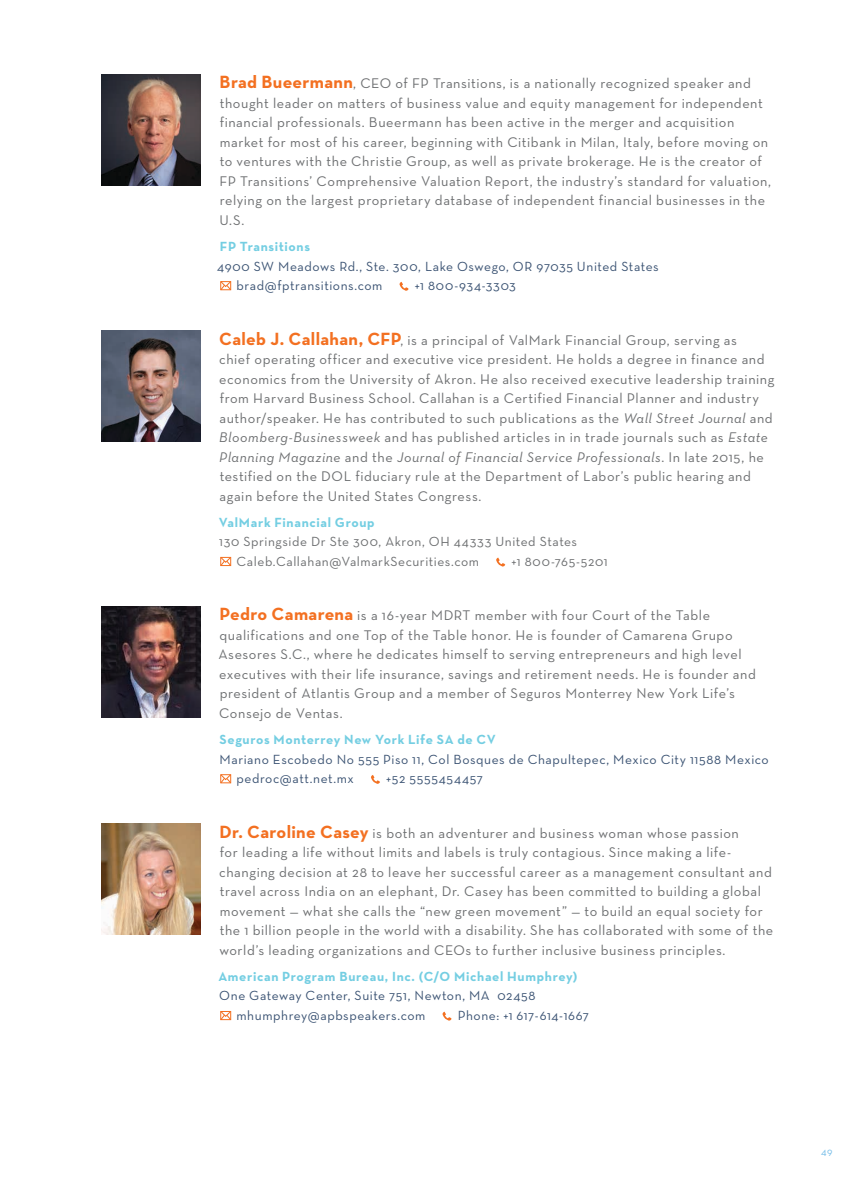
<style>
.page{position:relative;width:864px;height:1188px;background:#fff}
.page>*{position:absolute;margin:0;border:0;box-sizing:border-box;transform-origin:0 0}
.t1{font:14.25px/19.5px "Neutraface Text";letter-spacing:.04em;color:#6d6f71}
.t2{font:13.5px/19.5px "Neutraface Text";letter-spacing:.04em;color:#3b5373}
.t3{font:700 13.5px "Neutraface Text";letter-spacing:.045em;color:#74cee2}
.t4{font:13.5px/19.5px "Neutraface Text";letter-spacing:.04em;color:#6d6f71}
.t5{font:13.5px "Neutraface Text";letter-spacing:.06em;color:#3b5373}
.t6{font:10.5px "Neutraface Text";color:#76bde8}
.s1{font-weight:700;font-size:18px;color:#f37021}
.s2{font-style:italic}
</style>
<div class="page">
<img style="left:101px;top:74px;width:100px;height:111px">
<svg style="left:220px;top:281px;width:12px;height:10px"></svg>
<svg style="left:399px;top:282px;width:10px;height:9px"></svg>
<img style="left:101px;top:331px;width:100px;height:111px">
<svg style="left:220px;top:556px;width:12px;height:11px"></svg>
<svg style="left:496px;top:558px;width:9px;height:9px"></svg>
<img style="left:101px;top:606px;width:100px;height:111px">
<svg style="left:220px;top:774px;width:12px;height:10px"></svg>
<svg style="left:371px;top:775px;width:9px;height:9px"></svg>
<img style="left:101px;top:824px;width:100px;height:111px">
<svg style="left:220px;top:1011px;width:12px;height:10px"></svg>
<svg style="left:442px;top:1012px;width:10px;height:9px"></svg>
<p class="t1" style="left:219px;top:73px;width:553px"><span class="s1">Brad Bueermann</span>, CEO of FP Transitions, is a nationally recognized speaker and thought leader on matters of business value and equity management for independent financial professionals. Bueermann has been active in the merger and acquisition market for most of his career, beginning with Citibank in Milan, Italy, before moving on to ventures with the Christie Group, as well as private brokerage. He is the creator of FP Transitions’ Comprehensive Valuation Report, the industry’s standard for valuation, relying on the largest proprietary database of independent financial businesses in the U.S.</p>
<p class="t3" style="left:220px;top:238px;width:92px">FP Transitions</p>
<p class="t2" style="left:237px;top:256px;width:424px;text-indent:-19px">4900 SW Meadows Rd., Ste. 300, Lake Oswego, OR 97035 United States brad@fptransitions.com</p>
<p class="t5" style="left:415px;top:277px;width:103px">+1 800-934-3303</p>
<p class="t1" style="left:219px;top:330px;width:557px"><span class="s1">Caleb J. Callahan, CFP</span>, is a principal of ValMark Financial Group, serving as<br>chief operating officer and executive vice president. He holds a degree in finance and economics from the University of Akron. He also received executive leadership training from Harvard Business School. Callahan is a Certified Financial Planner and industry author/speaker. He has contributed to such publications as the <span class="s2">Wall Street Journal</span> and <span class="s2">Bloomberg-Businessweek</span> and has published articles in in trade journals such as <span class="s2">Estate Planning Magazine</span> and the <span class="s2">Journal of Financial Service Professionals</span>. In late 2015, he testified on the DOL fiduciary rule at the Department of Labor’s public hearing and again before the United States Congress.</p>
<p class="t3" style="left:219px;top:514px;width:157px">ValMark Financial Group</p>
<p class="t4" style="left:237px;top:532px;width:342px;text-indent:-17px">130 Springside Dr Ste 300, Akron, OH 44333 United States<br>Caleb.Callahan@ValmarkSecurities.com</p>
<p class="t4" style="left:511px;top:551px;width:98px">+1 800-765-5201</p>
<p class="t1" style="left:218px;top:606px;width:539px"><span class="s1">Pedro Camarena</span> is a 16-year MDRT member with four Court of the Table qualifications and one Top of the Table honor. He is founder of Camarena Grupo Asesores S.C., where he dedicates himself to serving entrepreneurs and high level executives with their life insurance, savings and retirement needs. He is founder and president of Atlantis Group and a member of Seguros Monterrey New York Life’s Consejo de Ventas.</p>
<p class="t3" style="left:220px;top:731px;width:278px">Seguros Monterrey New York Life SA de CV</p>
<p class="t2" style="left:237px;top:749px;width:534px;text-indent:-17px">Mariano Escobedo No 555 Piso 11, Col Bosques de Chapultepec, Mexico City 11588 Mexico pedroc@att.net.mx</p>
<p class="t5" style="left:386px;top:770px;width:98px">+52 5555454457</p>
<p class="t1" style="left:219px;top:823px;width:555px"><span class="s1">Dr. Caroline Casey</span> is both an adventurer and business woman whose passion<br>for leading a life without limits and labels is truly contagious. Since making a life&shy;changing decision at 28 to leave her successful career as a management consultant and travel across India on an elephant, Dr. Casey has been committed to building a global movement — what she calls the “new green movement” — to build an equal society for the 1 billion people in the world with a disability. She has collaborated with some of the world’s leading organizations and CEOs to further inclusive business principles.</p>
<p class="t3" style="left:218px;top:968px;width:361px">American Program Bureau, Inc. (C/O Michael Humphrey)</p>
<p class="t2" style="left:237px;top:986px;width:301px;text-indent:-17px">One Gateway Center, Suite 751, Newton, MA 02458 mhumphrey@apbspeakers.com</p>
<p class="t2" style="left:458px;top:1005px;width:133px">Phone: +1 617-614-1667</p>
<p class="t6" style="left:821px;top:1145px;width:13px">49</p>
</div>
